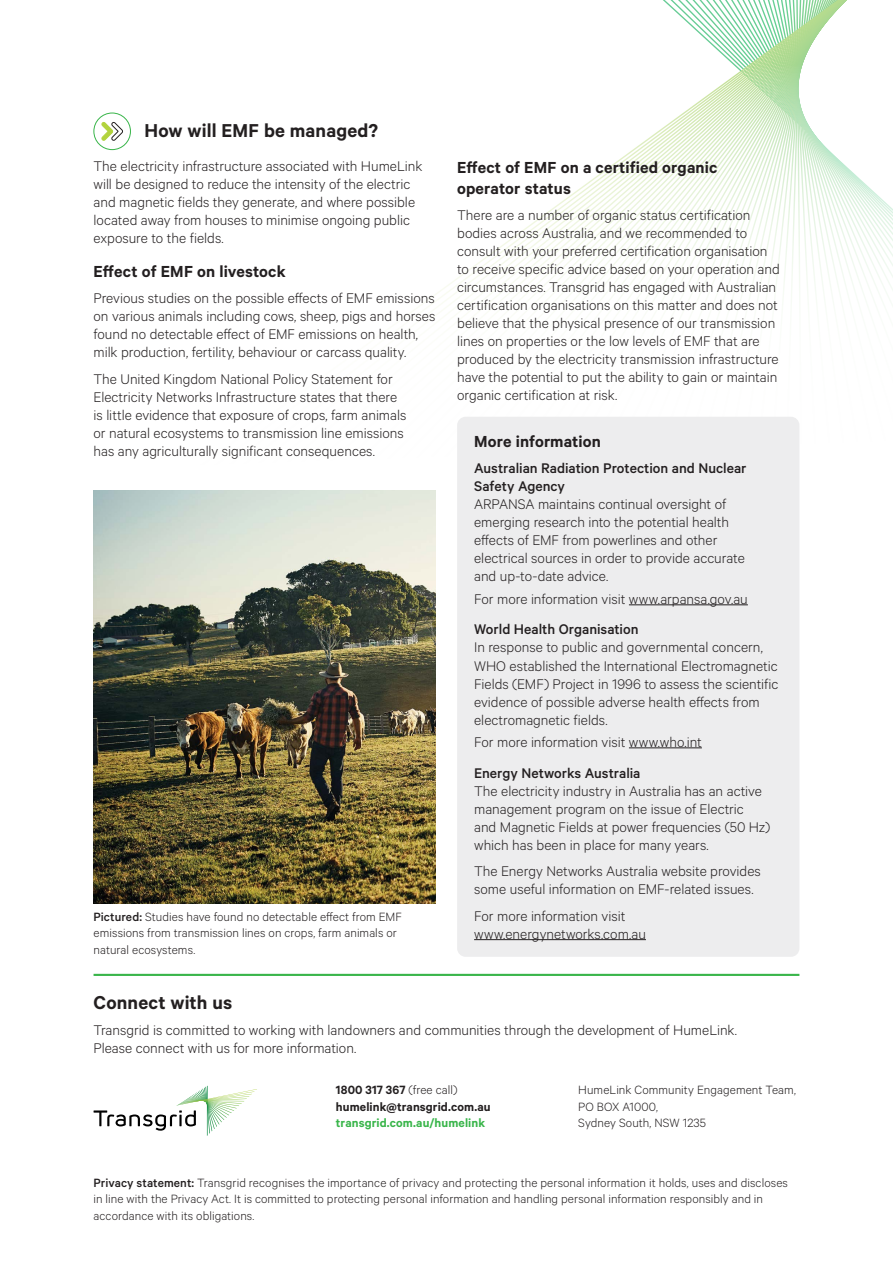
<style>
.page{position:relative;width:893px;height:1263px;background:#fff}
.page>*{position:absolute;margin:0;border:0;box-sizing:border-box;transform-origin:0 0}
.Fact_Sheet___H1_Indented{font:600 21px "Calibre";letter-spacing:.01em;color:#231f20}
.Connect_with_us{font:600 21px "Calibre";letter-spacing:.01em;color:#231f20}
.Fact_Sheet___H2{font:600 18px/21px "Calibre";letter-spacing:.01em;color:#231f20}
.Fact_Sheet___Body{font:300 15.75px/18px "Calibre";color:#231f20}
.Fact_Sheet___Body_Less_SPA{font:300 15.75px/18px "Calibre";color:#231f20}
.Footer___Body{font:300 15.75px/18px "Calibre";color:#231f20}
.Factsheet___H4{font:500 15.75px/18px "Calibre";color:#231f20}
.t1{font:300 13.5px/16.5px "Calibre";letter-spacing:.005em;color:#231f20}
.Footer_no_space{font:600 13.5px "Calibre";letter-spacing:.01em;color:#231f20}
.Footer_no_space-2{font:600 13.5px "Calibre";letter-spacing:.01em;color:#39b54a}
.s1{font-weight:500}
.s2{font-weight:300}
</style>
<div class="page">
<svg style="left:663px;top:0;width:184px;height:42px"></svg>
<svg style="left:93px;top:42px;width:800px;height:498px"></svg>
<hr style="left:94px;top:974px;width:705px;height:2px;background:#39b54a">
<div style="left:94px;top:113px;width:36px;height:37px;background:#fff;border-radius:50%"></div>
<svg style="left:101px;top:122px;width:22px;height:19px"></svg>
<div style="left:94px;top:113px;width:37px;height:37px;border:1px solid #39b54a;border-radius:50%"></div>
<div style="left:457px;top:417px;width:342px;height:540px;background:#ededee;border-radius:9px"></div>
<hr style="left:629px;top:605px;width:119px;height:1px;background:#231f20">
<hr style="left:629px;top:748px;width:73px;height:1px;background:#231f20">
<hr style="left:474px;top:939px;width:172px;height:1px;background:#231f20">
<img style="left:94px;top:490px;width:342px;height:414px">
<svg style="left:94px;top:1086px;width:163px;height:50px"></svg>
<h1 class="Fact_Sheet___H1_Indented" style="left:145px;top:118px;width:235px">How will EMF be managed?</h1>
<p class="Fact_Sheet___Body" style="left:94px;top:157px;width:330px">The electricity infrastructure associated with HumeLink will be designed to reduce the intensity of the electric and magnetic fields they generate, and where possible located away from houses to minimise ongoing public exposure to the fields.</p>
<h2 class="Fact_Sheet___H2" style="left:94px;top:260px;width:194px">Effect of EMF on livestock</h2>
<p class="Fact_Sheet___Body" style="left:94px;top:289px;width:343px">Previous studies on the possible effects of EMF emissions on various animals including cows, sheep, pigs and horses found no detectable effect of EMF emissions on health, milk production, fertility, behaviour or carcass quality.</p>
<p class="Fact_Sheet___Body" style="left:94px;top:369px;width:314px">The United Kingdom National Policy Statement for Electricity Networks Infrastructure states that there is little evidence that exposure of crops, farm animals or natural ecosystems to transmission line emissions has any agriculturally significant consequences.</p>
<h2 class="Fact_Sheet___H2" style="left:457px;top:156px;width:262px">Effect of EMF on a certified organic operator status</h2>
<p class="Fact_Sheet___Body" style="left:457px;top:206px;width:324px">There are a number of organic status certification bodies across Australia, and we recommended to consult with your preferred certification organisation to receive specific advice based on your operation and circumstances. Transgrid has engaged with Australian certification organisations on this matter and does not believe that the physical presence of our transmission lines on properties or the low levels of EMF that are produced by the electricity transmission infrastructure have the potential to put the ability to gain or maintain organic certification at risk.</p>
<h2 class="Fact_Sheet___H2" style="left:474px;top:430px;width:128px">More information</h2>
<p class="Factsheet___H4" style="left:474px;top:459px;width:274px">Australian Radiation Protection and Nuclear<br>Safety Agency</p>
<p class="Fact_Sheet___Body_Less_SPA" style="left:474px;top:495px;width:272px">ARPANSA maintains continual oversight of emerging research into the potential health effects of EMF from powerlines and other electrical sources in order to provide accurate and up-to-date advice.</p>
<p class="Fact_Sheet___Body" style="left:474px;top:589px;width:275px">For more information visit www.arpansa.gov.au</p>
<p class="Factsheet___H4" style="left:474px;top:620px;width:166px">World Health Organisation</p>
<p class="Fact_Sheet___Body_Less_SPA" style="left:474px;top:638px;width:306px">In response to public and governmental concern, WHO established the International Electromagnetic Fields (EMF) Project in 1996 to assess the scientific evidence of possible adverse health effects from electromagnetic fields.</p>
<p class="Fact_Sheet___Body" style="left:474px;top:732px;width:229px">For more information visit www.who.int</p>
<p class="Factsheet___H4" style="left:474px;top:763px;width:168px">Energy Networks Australia</p>
<p class="Fact_Sheet___Body_Less_SPA" style="left:474px;top:781px;width:298px">The electricity industry in Australia has an active management program on the issue of Electric<br>and Magnetic Fields at power frequencies (50 Hz) which has been in place for many years.</p>
<p class="Fact_Sheet___Body_Less_SPA" style="left:474px;top:861px;width:288px">The Energy Networks Australia website provides some useful information on EMF-related issues.</p>
<p class="Fact_Sheet___Body_Less_SPA" style="left:474px;top:906px;width:173px">For more information visit www.energynetworks.com.au</p>
<p class="t1" style="left:94px;top:908px;width:310px"><span class="s1">Pictured:</span> Studies have found no detectable effect from EMF emissions from transmission lines on crops, farm animals or natural ecosystems.</p>
<p class="Connect_with_us" style="left:94px;top:989px;width:140px">Connect with us</p>
<p class="Footer___Body" style="left:94px;top:1020px;width:645px">Transgrid is committed to working with landowners and communities through the development of HumeLink.<br>Please connect with us for more information.</p>
<p class="Footer_no_space" style="left:336px;top:1082px;width:123px">1800 317 367 <span class="s2">(free call)</span></p>
<p class="Footer_no_space" style="left:336px;top:1099px;width:156px">humelink@transgrid.com.au</p>
<p class="Footer_no_space-2" style="left:336px;top:1115px;width:151px">transgrid.com.au/humelink</p>
<p class="t1" style="left:578px;top:1081px;width:219px">HumeLink Community Engagement Team,<br>PO BOX A1000,<br>Sydney South, NSW 1235</p>
<p class="t1" style="left:94px;top:1174px;width:696px"><span class="s1">Privacy statement:</span> Transgrid recognises the importance of privacy and protecting the personal information it holds, uses and discloses in line with the Privacy Act. It is committed to protecting personal information and handling personal information responsibly and in accordance with its obligations.</p>
</div>
